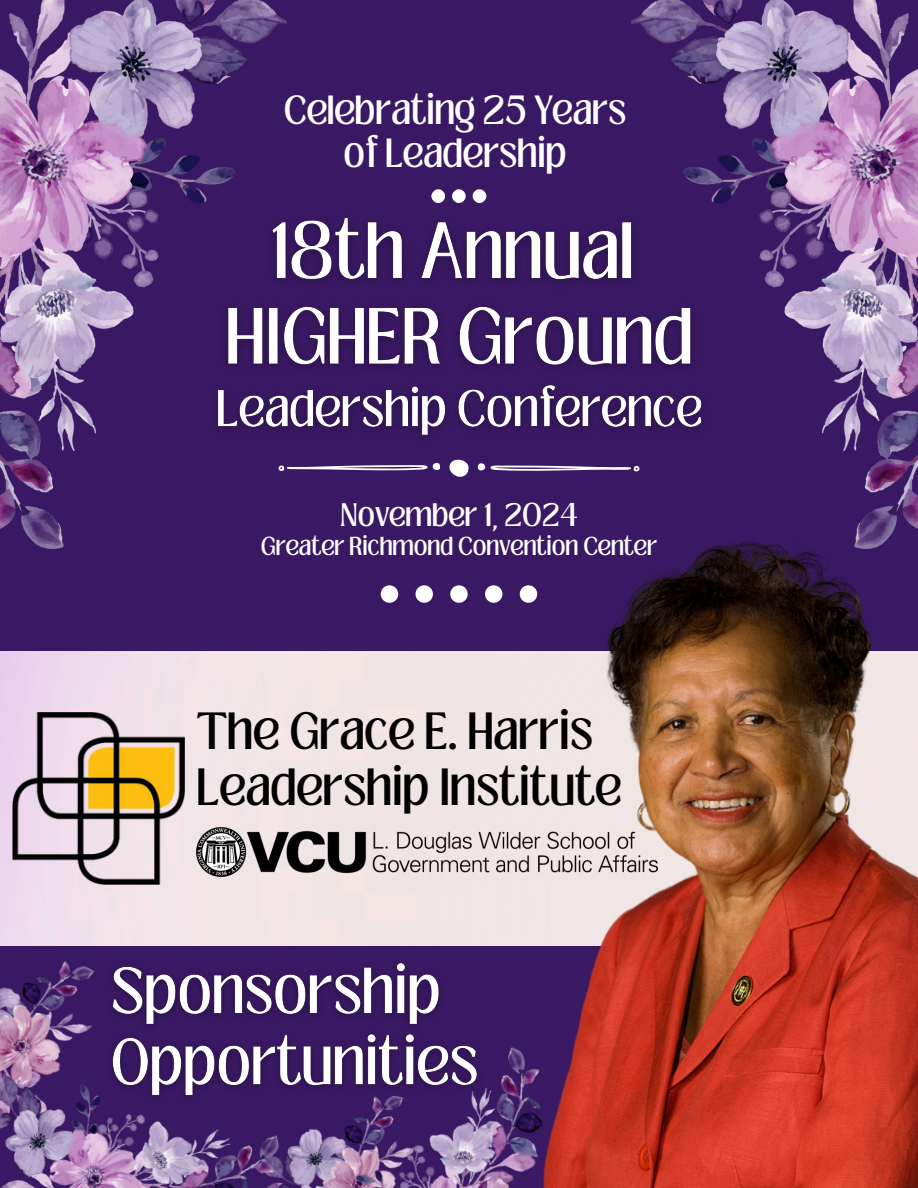
<style>
.page{position:relative;width:918px;height:1188px;background:#fff}
.page>*{position:absolute;margin:0;border:0;box-sizing:border-box;transform-origin:0 0}
.t1{font:40.05px/55.7px "Loubag";color:#000}
.t2{font:31.2px/42.8px "Loubag";color:#fff;text-align:center}
.t3{font:24.9px "Loubag";color:#fff}
.t4{font:19.95px "Loubag";color:#fff}
</style>
<div class="page">
<img style="left:0;top:651px;width:315px;height:295px">
<div style="left:0;top:0;width:918px;height:651px;background:#3a1964"></div>
<img style="left:0;top:0;width:286px;height:548px">
<img style="left:202px;top:203px;width:430px;height:250px">
<img style="left:632px;top:0;width:286px;height:358px">
<img style="left:459px;top:358px;width:459px;height:830px">
<img style="left:12px;top:713px;width:172px;height:172px">
<img style="left:0;top:908px;width:114px;height:120px">
<img style="left:0;top:1028px;width:286px;height:160px">
<svg style="left:278px;top:462px;width:162px;height:9px"></svg>
<svg style="left:449px;top:455px;width:191px;height:23px"></svg>
<svg style="left:431px;top:189px;width:55px;height:17px"></svg>
<svg style="left:381px;top:585px;width:17px;height:17px"></svg>
<svg style="left:416px;top:585px;width:17px;height:17px"></svg>
<svg style="left:450px;top:585px;width:18px;height:17px"></svg>
<svg style="left:485px;top:585px;width:17px;height:17px"></svg>
<svg style="left:520px;top:585px;width:17px;height:17px"></svg>
<img style="left:100px;top:950px;width:391px;height:160px">
<img style="left:286px;top:1000px;width:299px;height:188px">
<img style="left:197px;top:828px;width:460px;height:48px">
<p class="t2" style="left:284px;top:89px;width:344px">Celebrating 25 Years of Leadership</p>
<p class="t3" style="left:340px;top:495px;width:240px">November 1, 2024</p>
<p class="t4" style="left:261px;top:531px;width:398px">Greater Richmond Convention Center</p>
<p class="t1" style="left:197px;top:704px;width:426px">The Grace E. Harris<br>Leadership Institute</p>
</div>
